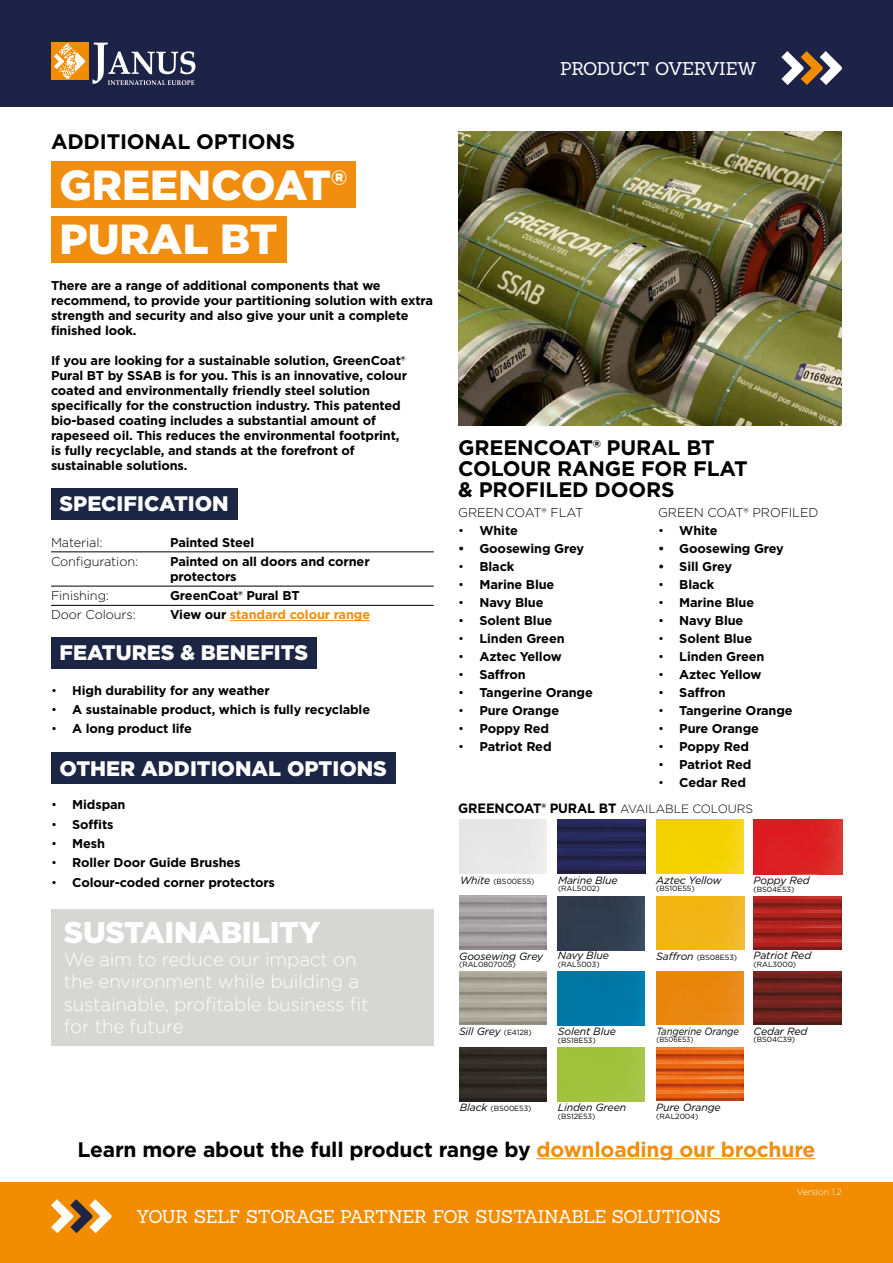
<style>
.page{position:relative;width:893px;height:1263px;background:#fff}
.page>*{position:absolute;margin:0;border:0;box-sizing:border-box;transform-origin:0 0}
.t1{font:900 42px "Gotham";color:#fff}
.t2{font:900 30px "Gotham";letter-spacing:-.01em;color:#fff}
.t3{font:700 21px/21px "Gotham";letter-spacing:-.01em;color:#000}
.t4{font:900 21px "Gotham";color:#fff}
.t5{font:300 18.75px/22.5px "Gotham";letter-spacing:-.01em;color:#fff}
.t6{font:18px "Sanchez";letter-spacing:-.045em;color:#fff}
.t7{font:700 13.5px "Gotham";letter-spacing:-.01em;color:#000;scale:.96 1}
.t8{font:700 12.75px/15px "Gotham";letter-spacing:-.01em;color:#000}
.t9{font:300 12.75px "Gotham";letter-spacing:-.01em;color:#000}
.t10{font:700 12.75px "Gotham";letter-spacing:-.01em;color:#f28e0f}
.t11{font:italic 10.5px "Gotham";letter-spacing:-.01em;color:#000}
.t12{font:italic 10.5px "Gotham";letter-spacing:-.01em;color:#000;scale:.91 1}
.t13{font:300 9px "Gotham";letter-spacing:-.01em;color:#fff}
.t14{font:7.5px "Gotham";letter-spacing:-.01em;color:#000}
.t15{font:7.5px "Gotham";letter-spacing:-.01em;color:#000;scale:.91 1}
.s1{color:#000}
.s2{font-weight:300}
.s3{font-weight:300;font-size:12px}
.s4{font-style:italic;font-size:10.5px}
.s5{font-style:normal;font-size:7.5px}
.s6{color:#f28e0f}
</style>
<div class="page">
<div style="left:0;top:0;width:893px;height:106px;background:#1d2347"></div>
<div style="left:51px;top:43px;width:37px;height:37px;background:#f28c00"></div>
<svg style="left:54px;top:43px;width:31px;height:36px"></svg>
<svg style="left:92px;top:43px;width:103px;height:42px"></svg>
<svg style="left:781px;top:51px;width:61px;height:34px"></svg>
<div style="left:0;top:1182px;width:893px;height:81px;background:#f28c00"></div>
<svg style="left:51px;top:1199px;width:61px;height:34px"></svg>
<div style="left:51px;top:162px;width:304px;height:46px;background:#f28e0f"></div>
<hr style="left:51px;top:552px;width:383px;height:1px;background:#000">
<hr style="left:51px;top:586px;width:383px;height:1px;background:#000">
<hr style="left:51px;top:605px;width:383px;height:1px;background:#000">
<hr style="left:230px;top:620px;width:140px;height:1px;background:#f28e0f">
<div style="left:51px;top:637px;width:266px;height:32px;background:#1d2545"></div>
<div style="left:51px;top:216px;width:235px;height:47px;background:#f28e0f"></div>
<img style="left:458px;top:132px;width:384px;height:293px">
<hr style="left:536px;top:1158px;width:279px;height:1px;background:#f28e0f">
<div style="left:51px;top:752px;width:344px;height:32px;background:#1d2545"></div>
<div style="left:51px;top:909px;width:383px;height:137px;background:#d6d7d5"></div>
<div style="left:51px;top:488px;width:186px;height:31px;background:#1d2545"></div>
<img style="left:558px;top:820px;width:88px;height:53px">
<img style="left:754px;top:971px;width:87px;height:54px">
<img style="left:754px;top:896px;width:87px;height:54px">
<img style="left:558px;top:896px;width:87px;height:54px">
<img style="left:459px;top:1047px;width:87px;height:54px">
<img style="left:558px;top:972px;width:87px;height:53px">
<img style="left:558px;top:1047px;width:87px;height:54px">
<img style="left:656px;top:820px;width:88px;height:53px">
<img style="left:656px;top:971px;width:88px;height:54px">
<img style="left:656px;top:896px;width:88px;height:54px">
<img style="left:459px;top:971px;width:88px;height:54px">
<img style="left:754px;top:820px;width:88px;height:54px">
<img style="left:656px;top:1047px;width:88px;height:54px">
<h3 class="t3" style="left:51px;top:131px;width:246px">ADDITIONAL OPTIONS</h3>
<h1 class="t1" style="left:60px;top:156px;width:289px">GREENCOAT®</h1>
<h1 class="t1" style="left:60px;top:211px;width:220px">PURAL BT</h1>
<p class="t8" style="left:51px;top:278px;width:384px">There are a range of additional components that we recommend, to provide your partitioning solution with extra strength and security and also give your unit a complete finished look.</p>
<p class="t8" style="left:51px;top:353px;width:358px">If you are looking for a sustainable solution, GreenCoat® Pural BT by SSAB is for you. This is an innovative, colour coated and environmentally friendly steel solution specifically for the construction industry. This patented bio-based coating includes a substantial amount of rapeseed oil. This reduces the environmental footprint, is fully recyclable, and stands at the forefront of sustainable solutions.</p>
<h3 class="t4" style="left:60px;top:489px;width:171px">SPECIFICATION</h3>
<p class="t9" style="left:51px;top:534px;width:53px">Material:</p>
<p class="t8" style="left:170px;top:534px;width:86px">Painted Steel</p>
<p class="t9" style="left:51px;top:553px;width:89px">Configuration:</p>
<p class="t8" style="left:170px;top:554px;width:201px">Painted on all doors and corner protectors</p>
<p class="t9" style="left:51px;top:587px;width:59px">Finishing:</p>
<p class="t8" style="left:170px;top:588px;width:131px">GreenCoat® Pural BT</p>
<p class="t9" style="left:51px;top:607px;width:86px">Door Colours:</p>
<p class="t10" style="left:170px;top:606px;width:202px"><span class="s1">View our</span> standard colour range</p>
<h3 class="t4" style="left:60px;top:638px;width:250px">FEATURES &amp; BENEFITS</h3>
<p class="t8" style="left:51px;top:683px;width:220px"><span class="s2">•</span> High durability for any weather</p>
<p class="t8" style="left:51px;top:702px;width:321px"><span class="s2">•</span> A sustainable product, which is fully recyclable</p>
<p class="t8" style="left:51px;top:721px;width:142px"><span class="s2">•</span> A long product life</p>
<h3 class="t4" style="left:60px;top:754px;width:329px">OTHER ADDITIONAL OPTIONS</h3>
<p class="t8" style="left:51px;top:797px;width:76px"><span class="s2">•</span> Midspan</p>
<p class="t8" style="left:51px;top:817px;width:64px"><span class="s2">•</span> Soffits</p>
<p class="t8" style="left:51px;top:836px;width:56px"><span class="s2">•</span> Mesh</p>
<p class="t8" style="left:51px;top:855px;width:191px"><span class="s2">•</span> Roller Door Guide Brushes</p>
<p class="t8" style="left:51px;top:874px;width:226px"><span class="s2">•</span> Colour-coded corner protectors</p>
<h2 class="t2" style="left:64px;top:912px;width:258px">SUSTAINABILITY</h2>
<h3 class="t5" style="left:64px;top:947px;width:306px">We aim to reduce our impact on the environment while building a sustainable, profitable business fit for the future</h3>
<h3 class="t6" style="left:560px;top:57px;width:198px">PRODUCT OVERVIEW</h3>
<h3 class="t3" style="left:458px;top:437px;width:291px">GREENCOAT® PURAL BT<br>COLOUR RANGE FOR FLAT &amp; PROFILED DOORS</h3>
<p class="t9" style="left:458px;top:504px;width:127px">GREENCOAT® FLAT</p>
<p class="t8" style="left:458px;top:523px;width:61px"><span class="s2">•</span> White</p>
<p class="t8" style="left:458px;top:541px;width:127px">• Goosewing Grey</p>
<p class="t8" style="left:458px;top:559px;width:58px"><span class="s2">•</span> Black</p>
<p class="t8" style="left:458px;top:577px;width:98px"><span class="s2">•</span> Marine Blue</p>
<p class="t8" style="left:458px;top:595px;width:87px"><span class="s2">•</span> Navy Blue</p>
<p class="t8" style="left:458px;top:613px;width:96px"><span class="s2">•</span> Solent Blue</p>
<p class="t8" style="left:458px;top:631px;width:108px"><span class="s2">•</span> Linden Green</p>
<p class="t8" style="left:458px;top:649px;width:105px"><span class="s2">•</span> Aztec Yellow</p>
<p class="t8" style="left:458px;top:667px;width:69px"><span class="s2">•</span> Saffron</p>
<p class="t8" style="left:458px;top:685px;width:136px"><span class="s2">•</span> Tangerine Orange</p>
<p class="t8" style="left:458px;top:703px;width:102px"><span class="s2">•</span> Pure Orange</p>
<p class="t8" style="left:458px;top:721px;width:93px"><span class="s2">•</span> Poppy Red</p>
<p class="t8" style="left:458px;top:739px;width:95px"><span class="s2">•</span> Patriot Red</p>
<p class="t9" style="left:658px;top:504px;width:162px">GREEN COAT® PROFILED</p>
<p class="t8" style="left:658px;top:523px;width:61px"><span class="s2">•</span> White</p>
<p class="t8" style="left:658px;top:541px;width:127px">• Goosewing Grey</p>
<p class="t8" style="left:658px;top:559px;width:76px">• Sill Grey</p>
<p class="t8" style="left:658px;top:577px;width:58px"><span class="s2">•</span> Black</p>
<p class="t8" style="left:658px;top:595px;width:98px"><span class="s2">•</span> Marine Blue</p>
<p class="t8" style="left:658px;top:613px;width:87px"><span class="s2">•</span> Navy Blue</p>
<p class="t8" style="left:658px;top:631px;width:96px"><span class="s2">•</span> Solent Blue</p>
<p class="t8" style="left:658px;top:649px;width:108px"><span class="s2">•</span> Linden Green</p>
<p class="t8" style="left:658px;top:667px;width:105px"><span class="s2">•</span> Aztec Yellow</p>
<p class="t8" style="left:658px;top:685px;width:69px"><span class="s2">•</span> Saffron</p>
<p class="t8" style="left:658px;top:703px;width:136px"><span class="s2">•</span> Tangerine Orange</p>
<p class="t8" style="left:658px;top:721px;width:102px"><span class="s2">•</span> Pure Orange</p>
<p class="t8" style="left:658px;top:739px;width:93px"><span class="s2">•</span> Poppy Red</p>
<p class="t8" style="left:658px;top:757px;width:95px"><span class="s2">•</span> Patriot Red</p>
<p class="t8" style="left:658px;top:775px;width:90px"><span class="s2">•</span> Cedar Red</p>
<p class="t7" style="left:458px;top:799px;width:309px">GREENCOAT® PURAL BT <span class="s3">AVAILABLE COLOURS</span></p>
<p class="t14" style="left:460px;top:877px;width:76px"><span class="s4">White</span> (BS00E55)</p>
<p class="t11" style="left:558px;top:873px;width:61px">Marine Blue</p>
<p class="t14" style="left:558px;top:884px;width:43px">(RAL5002)</p>
<p class="t11" style="left:656px;top:873px;width:67px">Aztec Yellow</p>
<p class="t14" style="left:656px;top:884px;width:40px">(BS10E55)</p>
<p class="t11" style="left:754px;top:874px;width:58px">Poppy Red</p>
<p class="t14" style="left:754px;top:884px;width:42px">(BS04E53)</p>
<p class="t11" style="left:459px;top:949px;width:86px">Goosewing Grey</p>
<p class="t14" style="left:459px;top:960px;width:58px">(RAL0807005)</p>
<p class="t11" style="left:558px;top:949px;width:53px">Navy Blue</p>
<p class="t14" style="left:558px;top:959px;width:43px">(RAL5003)</p>
<p class="t14" style="left:656px;top:952px;width:82px"><span class="s4">Saffron</span> (BS08E53)</p>
<p class="t11" style="left:754px;top:949px;width:59px">Patriot Red</p>
<p class="t14" style="left:754px;top:959px;width:44px">(RAL3000)</p>
<p class="t11" style="left:459px;top:1024px;width:74px">Sill Grey <span class="s5">(E4128)</span></p>
<p class="t11" style="left:558px;top:1024px;width:60px">Solent Blue</p>
<p class="t14" style="left:558px;top:1035px;width:39px">(BS18E53)</p>
<p class="t12" style="left:656px;top:1024px;width:92px">Tangerine Orange</p>
<p class="t15" style="left:656px;top:1035px;width:42px">(BS06E53)</p>
<p class="t11" style="left:754px;top:1024px;width:55px">Cedar Red</p>
<p class="t14" style="left:754px;top:1035px;width:43px">(BS04C39)</p>
<p class="t14" style="left:460px;top:1104px;width:73px"><span class="s4">Black</span> (BS00E53)</p>
<p class="t11" style="left:558px;top:1101px;width:70px">Linden Green</p>
<p class="t14" style="left:558px;top:1111px;width:39px">(BS12E53)</p>
<p class="t11" style="left:656px;top:1101px;width:66px">Pure Orange</p>
<p class="t14" style="left:656px;top:1111px;width:44px">(RAL2004)</p>
<h3 class="t3" style="left:78px;top:1138px;width:739px">Learn more about the full product range by <span class="s6">downloading our brochure</span></h3>
<h3 class="t6" style="left:136px;top:1205px;width:586px">YOUR SELF STORAGE PARTNER FOR SUSTAINABLE SOLUTIONS</h3>
<p class="t13" style="left:797px;top:1186px;width:47px">Version 1.2</p>
</div>
